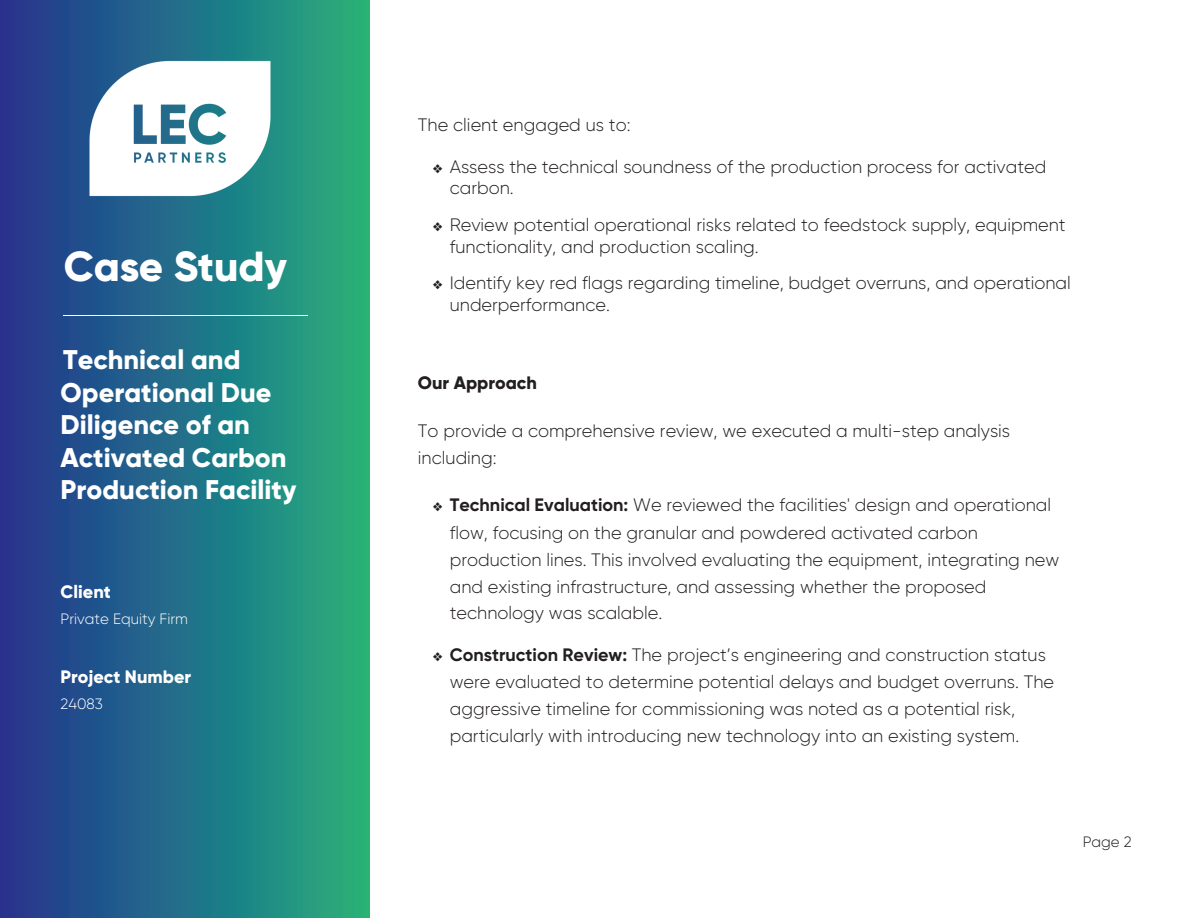
<style>
.page{position:relative;width:1188px;height:918px;background:#fff}
.page>*{position:absolute;margin:0;border:0;box-sizing:border-box;transform-origin:0 0}
.t1{font:800 42px "Gilroy";letter-spacing:-.005em;color:#fff}
.t2{font:800 27px/32.4px "Gilroy";color:#fff}
.t3{font:300 18px/27px "Gilroy";color:#231f20}
.t4{font:800 18px "Gilroy";color:#fff}
.t5{font:800 18px "Gilroy";color:#231f20}
.t6{font:300 15px "Gilroy";color:#fff}
.t7{font:300 15px "Gilroy";color:#231f20}
.s1{font-weight:700}
</style>
<div class="page">
<div style="left:0;top:0;width:369px;height:918px;background:linear-gradient(to right,#223191,#24b17d)"></div>
<hr style="left:64px;top:315px;width:244px;height:1px;background:#fff">
<img style="left:64px;top:37px;width:224px;height:190px">
<h1 class="t1" style="left:64px;top:240px;width:225px">Case Study</h1>
<h2 class="t2" style="left:61px;top:344px;width:237px">Technical and<br>Operational Due<br>Diligence of an<br>Activated Carbon<br>Production Facility</h2>
<p class="t4" style="left:61px;top:581px;width:52px">Client</p>
<p class="t6" style="left:61px;top:609px;width:129px">Private Equity Firm</p>
<p class="t4" style="left:61px;top:666px;width:132px">Project Number</p>
<p class="t6" style="left:61px;top:694px;width:44px">24083</p>
<p class="t3" style="left:418px;top:111px;width:214px">The client engaged us to:</p>
<p class="t3" style="left:450px;top:155px;width:598px;line-height:21.6px;text-indent:-17px">❖ Assess the technical soundness of the production process for activated carbon.</p>
<p class="t3" style="left:450px;top:214px;width:617px;line-height:21.6px;text-indent:-17px">❖ Review potential operational risks related to feedstock supply, equipment functionality, and production scaling.</p>
<p class="t3" style="left:450px;top:272px;width:623px;line-height:21.6px;text-indent:-17px">❖ Identify key red flags regarding timeline, budget overruns, and operational underperformance.</p>
<p class="t5" style="left:418px;top:371px;width:121px">Our Approach</p>
<p class="t3" style="left:418px;top:417px;width:594px">To provide a comprehensive review, we executed a multi-step analysis including:</p>
<p class="t3" style="left:450px;top:491px;width:611px;text-indent:-17px">❖ <span class="s1">Technical Evaluation:</span> We reviewed the facilities' design and operational flow, focusing on the granular and powdered activated carbon production lines. This involved evaluating the equipment, integrating new and existing infrastructure, and assessing whether the proposed technology was scalable.</p>
<p class="t3" style="left:450px;top:641px;width:606px;text-indent:-17px">❖ <span class="s1">Construction Review:</span> The project’s engineering and construction status were evaluated to determine potential delays and budget overruns. The aggressive timeline for commissioning was noted as a potential risk, particularly with introducing new technology into an existing system.</p>
<p class="t7" style="left:1083px;top:832px;width:50px">Page 2</p>
</div>
